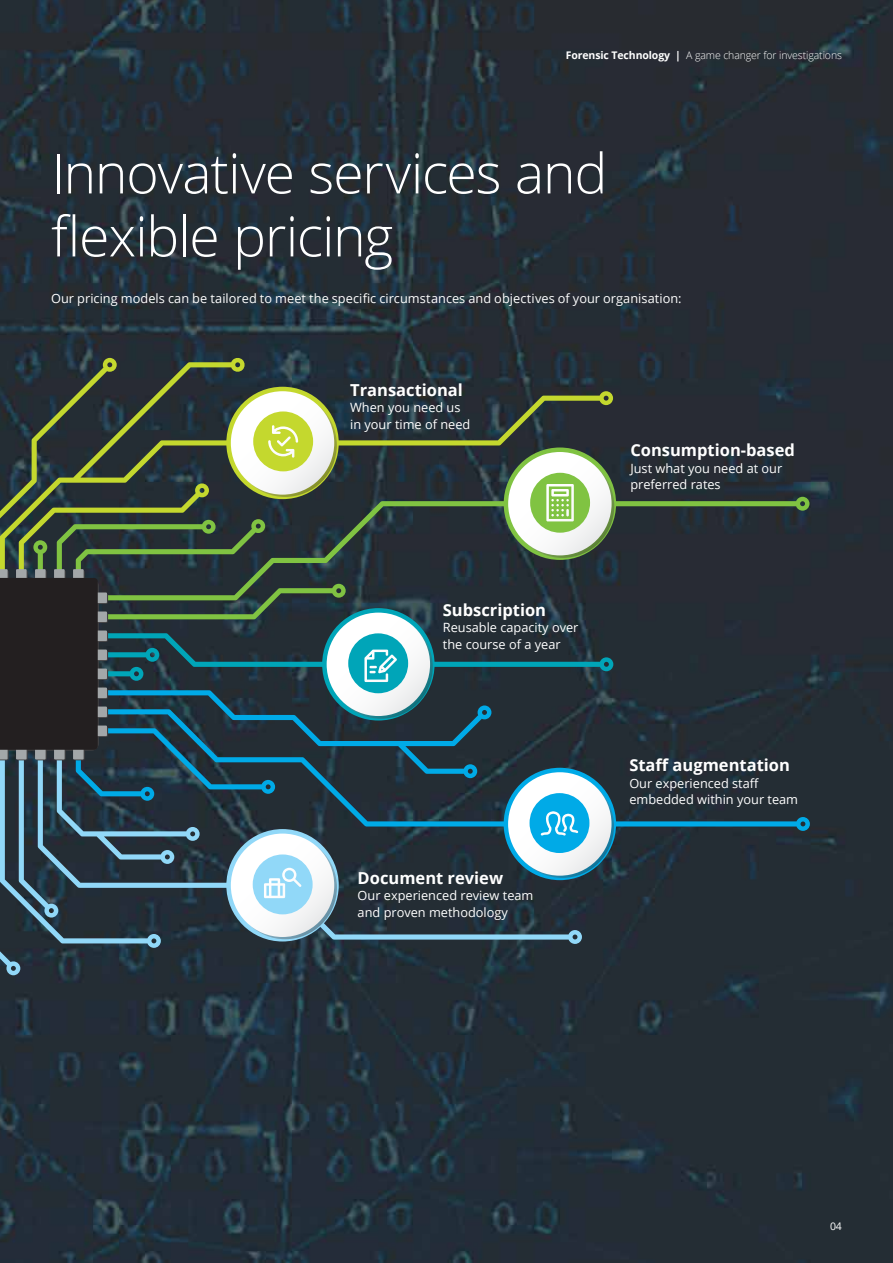
<style>
.page{position:relative;width:893px;height:1263px;background:#fff}
.page>*{position:absolute;margin:0;border:0;box-sizing:border-box;transform-origin:0 0}
.t1{font:300 55.5px/63px "Open Sans";letter-spacing:-.02em;color:#fff}
.t2{font:700 16.5px "Open Sans";color:#fff}
.t3{font:12.75px/16.5px "Open Sans";color:#fff}
.t4{font:300 10.5px "Open Sans";letter-spacing:-.01em;color:#fff}
.t5{font:10.5px "Open Sans";color:#fff}
.s1{font-weight:700}
</style>
<div class="page">
<img style="left:0;top:0;width:893px;height:1263px">
<svg style="left:613px;top:709px;width:197px;height:122px;background:#22333d"></svg>
<svg style="left:613px;top:497px;width:196px;height:103px;background:#2b3335"></svg>
<svg style="left:0;top:358px;width:613px;height:617px;background:#3e5153"></svg>
<p class="t4" style="left:566px;top:48px;width:278px"><span class="s1">Forensic Technology |</span> A game changer for investigations</p>
<h1 class="t1" style="left:51px;top:140px;width:558px">Innovative services and flexible pricing</h1>
<p class="t3" style="left:51px;top:290px;width:632px">Our pricing models can be tailored to meet the specific circumstances and objectives of your organisation:</p>
<p class="t2" style="left:350px;top:378px;width:114px">Transactional</p>
<p class="t3" style="left:350px;top:399px;width:122px">When you need us in your time of need</p>
<p class="t2" style="left:443px;top:598px;width:105px">Subscription</p>
<p class="t3" style="left:443px;top:619px;width:137px">Reusable capacity over the course of a year</p>
<p class="t2" style="left:358px;top:866px;width:147px">Document review</p>
<p class="t3" style="left:358px;top:887px;width:177px">Our experienced review team and proven methodology</p>
<p class="t2" style="left:630px;top:439px;width:166px">Consumption-based</p>
<p class="t3" style="left:630px;top:460px;width:153px">Just what you need at our preferred rates</p>
<p class="t2" style="left:629px;top:753px;width:162px">Staff augmentation</p>
<p class="t3" style="left:629px;top:774px;width:170px">Our experienced staff embedded within your team</p>
<p class="t5" style="left:830px;top:1219px;width:13px">04</p>
</div>
